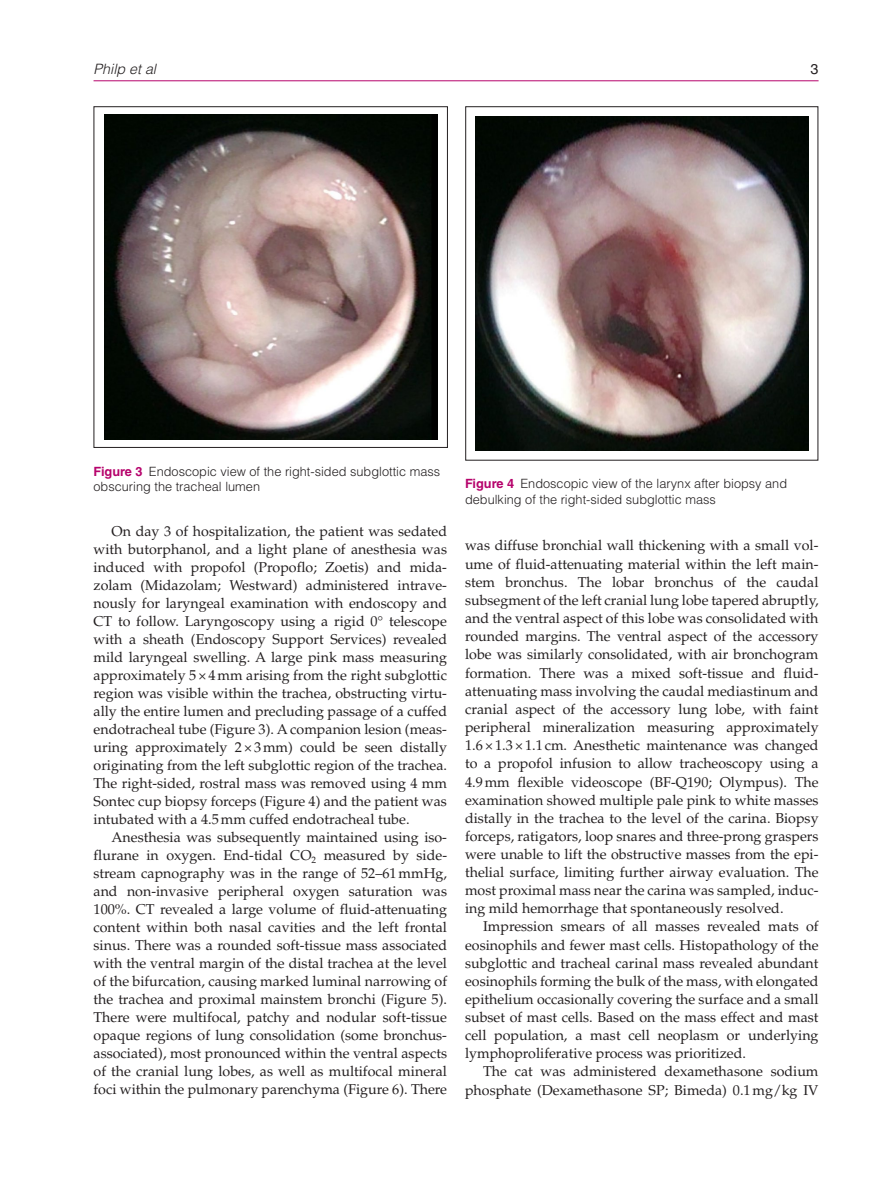
<style>
.page{position:relative;width:893px;height:1191px;background:#fff}
.page>*{position:absolute;margin:0;border:0;box-sizing:border-box;transform-origin:0 0}
.t1{font:14.25px/18px "Palatino LT Std";color:#231f20;text-align:justify}
.t2{font:italic 300 14.25px "Helvetica LT Std";color:#231f20}
.t3{font:14.25px "Helvetica LT Std";color:#231f20}
.t4{font:300 12.75px/15.8px "Helvetica LT Std";color:#231f20}
.s1{font-weight:700;color:#b6036c}
</style>
<div class="page">
<hr style="left:94px;top:80px;width:725px;height:1px;background:#b6036c">
<img style="left:104px;top:115px;width:333px;height:324px">
<div style="left:94px;top:106px;width:354px;height:342px;border:1px solid #231f20"></div>
<img style="left:475px;top:117px;width:333px;height:333px">
<div style="left:465px;top:106px;width:353px;height:354px;border:1px solid #231f20"></div>
<p class="t2" style="left:94px;top:60px;width:64px">Philp et al</p>
<p class="t3" style="left:811px;top:61px;width:9px">3</p>
<p class="t4" style="left:94px;top:463px;width:348px"><span class="s1">Figure 3</span> Endoscopic view of the right-sided subglottic mass obscuring the tracheal lumen</p>
<p class="t1" style="left:94px;top:522px;width:355px;text-indent:18px">On day 3 of hospitalization, the patient was sedated with butorphanol, and a light plane of anesthesia was induced with propofol (Propoflo; Zoetis) and mida&shy;zolam (Midazolam; Westward) administered intrave&shy;nously for laryngeal examination with endoscopy and CT to follow. Laryngoscopy using a rigid 0° telescope with a sheath (Endoscopy Support Services) revealed mild laryngeal swelling. A large pink mass measuring approximately 5×4mm arising from the right subglottic region was visible within the trachea, obstructing virtu&shy;ally the entire lumen and precluding passage of a cuffed endotracheal tube (Figure 3). A companion lesion (meas&shy;uring approximately 2×3mm) could be seen distally originating from the left subglottic region of the trachea.<br>The right-sided, rostral mass was removed using 4 mm Sontec cup biopsy forceps (Figure 4) and the patient was intubated with a 4.5mm cuffed endotracheal tube.</p>
<p class="t1" style="left:94px;top:828px;width:355px;text-indent:18px">Anesthesia was subsequently maintained using iso&shy;flurane in oxygen. End-tidal CO<sub>2</sub> measured by side&shy;stream capnography was in the range of 52–61mmHg, and non-invasive peripheral oxygen saturation was 100%. CT revealed a large volume of fluid-attenuating content within both nasal cavities and the left frontal sinus. There was a rounded soft-tissue mass associated with the ventral margin of the distal trachea at the level of the bifurcation, causing marked luminal narrowing of the trachea and proximal mainstem bronchi (Figure 5).<br>There were multifocal, patchy and nodular soft-tissue opaque regions of lung consolidation (some bronchus&shy;associated), most pronounced within the ventral aspects of the cranial lung lobes, as well as multifocal mineral foci within the pulmonary parenchyma (Figure 6). There</p>
<p class="t4" style="left:465px;top:476px;width:324px"><span class="s1">Figure 4</span> Endoscopic view of the larynx after biopsy and debulking of the right-sided subglottic mass</p>
<p class="t1" style="left:465px;top:537px;width:355px">was diffuse bronchial wall thickening with a small vol&shy;ume of fluid-attenuating material within the left main&shy;stem bronchus. The lobar bronchus of the caudal subsegment of the left cranial lung lobe tapered abruptly, and the ventral aspect of this lobe was consolidated with rounded margins. The ventral aspect of the accessory lobe was similarly consolidated, with air bronchogram formation. There was a mixed soft-tissue and fluid&shy;attenuating mass involving the caudal mediastinum and cranial aspect of the accessory lung lobe, with faint peripheral mineralization measuring approximately 1.6×1.3×1.1cm. Anesthetic maintenance was changed to a propofol infusion to allow tracheoscopy using a 4.9mm flexible videoscope (BF-Q190; Olympus). The examination showed multiple pale pink to white masses distally in the trachea to the level of the carina. Biopsy forceps, ratigators, loop snares and three-prong graspers were unable to lift the obstructive masses from the epi&shy;thelial surface, limiting further airway evaluation. The most proximal mass near the carina was sampled, induc&shy;ing mild hemorrhage that spontaneously resolved.</p>
<p class="t1" style="left:465px;top:917px;width:355px;text-indent:18px">Impression smears of all masses revealed mats of eosinophils and fewer mast cells. Histopathology of the subglottic and tracheal carinal mass revealed abundant eosinophils forming the bulk of the mass, with elongated epithelium occasionally covering the surface and a small subset of mast cells. Based on the mass effect and mast cell population, a mast cell neoplasm or underlying lymphoproliferative process was prioritized.</p>
<p class="t1" style="left:465px;top:1062px;width:355px;text-align:right">The cat was administered dexamethasone sodium phosphate (Dexamethasone SP; Bimeda) 0.1mg/kg IV</p>
</div>
